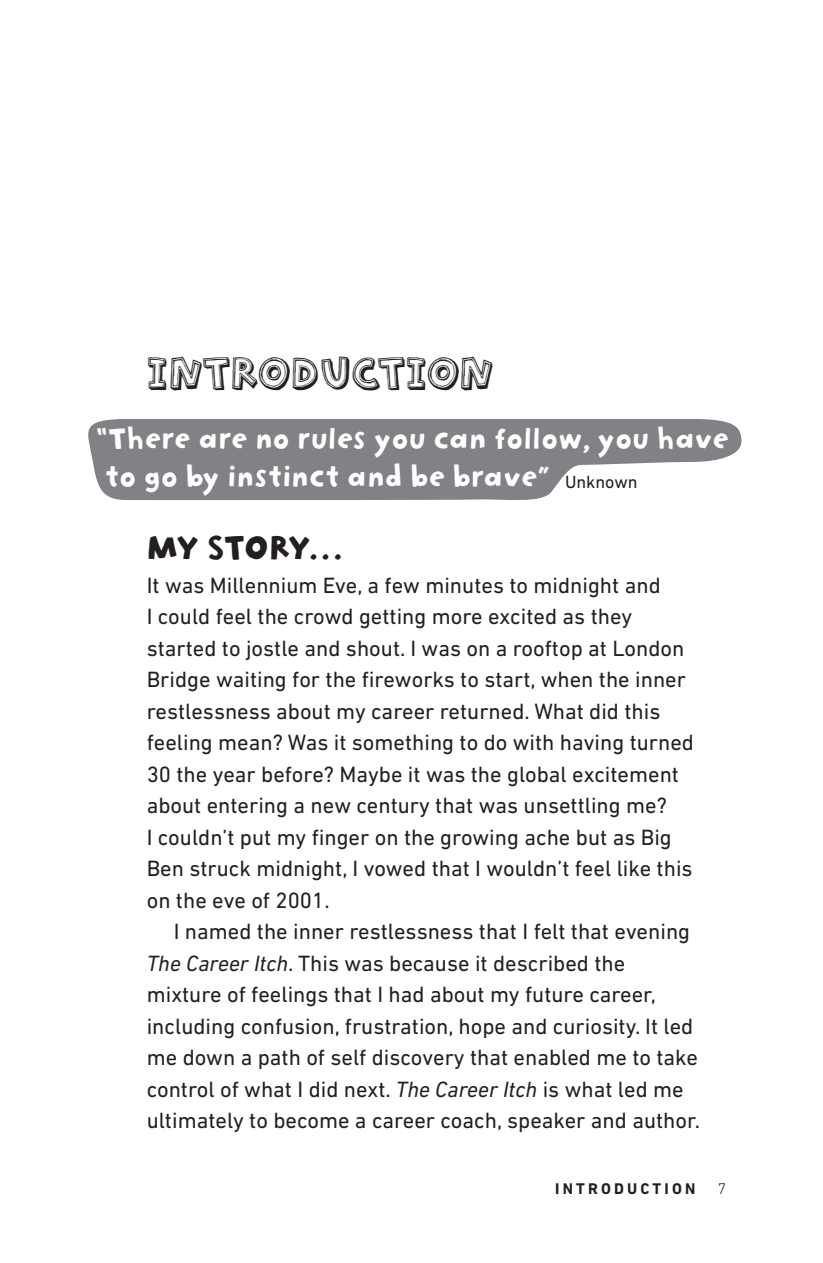
<style>
.page{position:relative;width:823px;height:1263px;background:#fff}
.page>*{position:absolute;margin:0;border:0;box-sizing:border-box;transform-origin:0 0}
.t1{font:40.5px "Slappy Outline";color:#231f20}
.t2{font:31.5px "Slappy Inline";letter-spacing:-.07em;color:#231f20}
.t3{font:27px/38.2px "Slappy Inline";color:#fff}
.t4{font:22.5px/31.5px "DIN Next LT Pro";color:#231f20}
.t5{font:700 15.75px "DIN Next LT Pro";letter-spacing:.2em;color:#231f20}
.t6{font:300 15.75px "DIN Next LT Pro";color:#231f20}
.s1{font-family:"DIN Next LT Pro";font-size:18px;color:#231f20}
.s2{font-style:italic}
</style>
<div class="page">
<svg style="left:88px;top:419px;width:653px;height:82px;fill:#808285"></svg>
<h1 class="t1" style="left:147px;top:341px;width:349px">INTRODUCTION</h1>
<p class="t3" style="left:105px;top:419px;width:626px;text-indent:-9px">“There are no rules you can follow, you have to go by instinct and be brave” <span class="s1">Unknown</span></p>
<h2 class="t2" style="left:147px;top:523px;width:198px">My story...</h2>
<p class="t4" style="left:147px;top:569px;width:549px">It was M illennium Eve, a few minutes to midnight and<br>I could feel the crowd getting more excited as they started to jostle and shout. I was on a rooftop at London Bridge waiting for the fireworks to start, when the inner restlessness about my career returned. What did this feeling mean? Was it something to do with having turned 30 the year before? Maybe it was the global excitement about entering a new century that was unsettling me?<br>I couldn’t put my finger on the growing ache but as Big Ben struck midnight, I vowed that I wouldn’t feel like this on the eve of 2001.</p>
<p class="t4" style="left:147px;top:915px;width:555px;text-indent:27px">I named the inner restlessness that I felt that evening <span class="s2">The Career Itch</span>. This was because it described the mixture of feelings that I had about my future career, including confusion, frustration, hope and curiosity. It led me down a path of self discovery that enabled me to take control of what I did next. <span class="s2">The Career Itch</span> is what led me ultimately to become a career coach, speaker and author.</p>
<p class="t5" style="left:555px;top:1179px;width:142px">INTRODUCTION</p>
<p class="t6" style="left:718px;top:1179px;width:10px">7</p>
</div>
